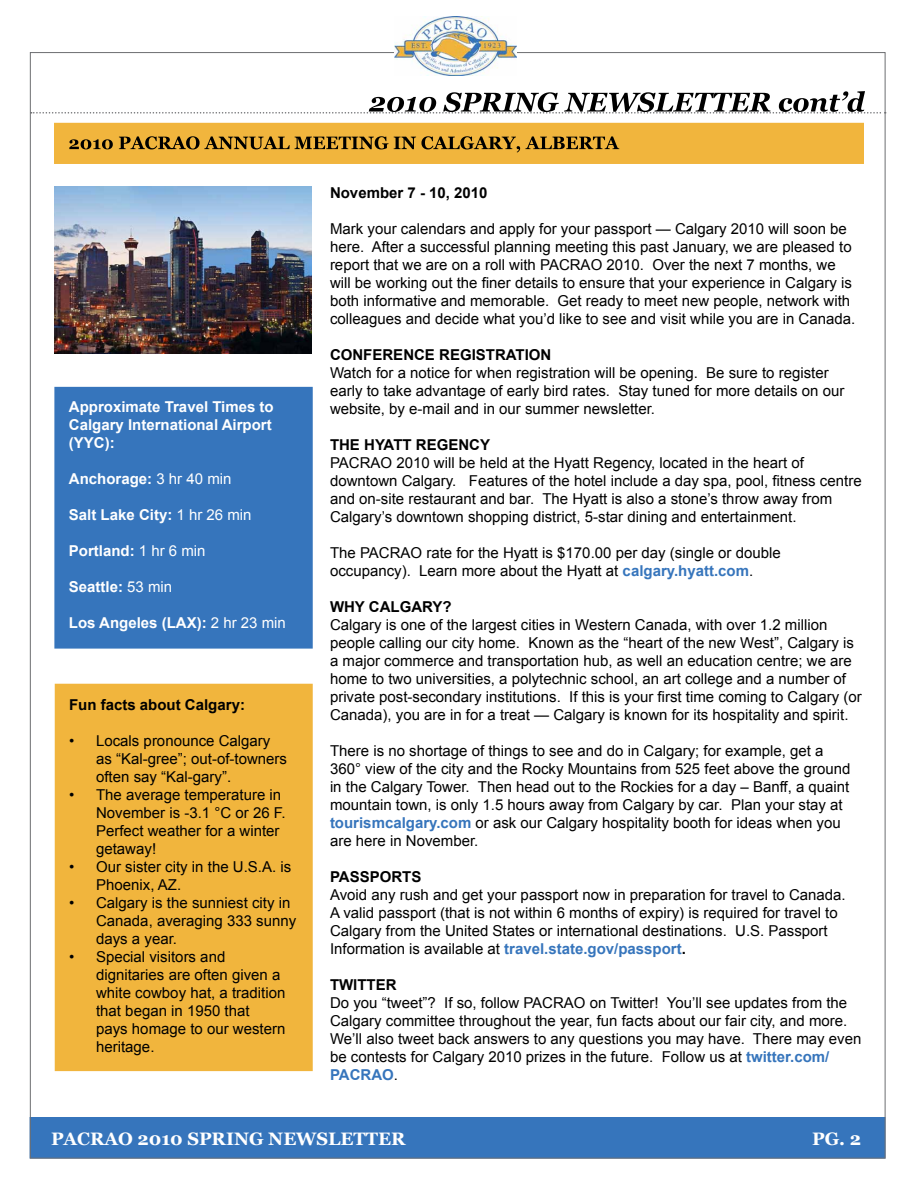
<style>
.page{position:relative;width:918px;height:1188px;background:#fff}
.page>*{position:absolute;margin:0;border:0;box-sizing:border-box;transform-origin:0 0}
.t1{font:700 18px "Georgia";color:#fff}
.t2{font:15px/18px "Arial";color:#000}
.t3{font:700 15px/18px "Arial";color:#fff}
.t4{font:700 15px "Arial";color:#000}
.s1{font-weight:400}
.s2{font-weight:700;color:#3675bc}
.s3{font-weight:700}
</style>
<div class="page">
<div style="left:30px;top:1117px;width:855px;height:42px;background:#3675bc"></div>
<svg style="left:32px;top:91px;width:854px;height:23px"></svg>
<div style="left:54px;top:123px;width:810px;height:41px;background:#f1b53d"></div>
<svg style="left:69px;top:136px;width:550px;height:17px"></svg>
<img style="left:54px;top:187px;width:258px;height:167px">
<div style="left:54px;top:387px;width:259px;height:262px;background:#3675bc;border:2px solid #3675bc"></div>
<div style="left:55px;top:684px;width:258px;height:387px;background:#f1b53d;border:2px solid #f1b53d"></div>
<img style="left:394px;top:17px;width:123px;height:59px">
<p class="t3" style="left:69px;top:398px;width:206px">Approximate Travel Times to<br>Calgary International Airport (YYC):</p>
<p class="t3" style="left:69px;top:470px;width:164px">Anchorage: <span class="s1">3 hr 40 min</span></p>
<p class="t3" style="left:69px;top:506px;width:184px">Salt Lake City: <span class="s1">1 hr 26 min</span></p>
<p class="t3" style="left:69px;top:542px;width:138px">Portland: <span class="s1">1 hr 6 min</span></p>
<p class="t3" style="left:69px;top:578px;width:105px">Seattle: <span class="s1">53 min</span></p>
<p class="t3" style="left:69px;top:614px;width:218px">Los Angeles (LAX): <span class="s1">2 hr 23 min</span></p>
<p class="t4" style="left:69px;top:695px;width:177px">Fun facts about Calgary:</p>
<p class="t2" style="left:96px;top:732px;width:192px;text-indent:-27px">• Locals pronounce Calgary as “Kal-gree”; out-of-towners often say “Kal-gary”.</p>
<p class="t2" style="left:96px;top:786px;width:191px;text-indent:-27px">• The average temperature in<br>November is -3.1 °C or 26 F.<br>Perfect weather for a winter getaway!</p>
<p class="t2" style="left:96px;top:858px;width:197px;text-indent:-27px">• Our sister city in the U.S.A. is<br>Phoenix, AZ.</p>
<p class="t2" style="left:96px;top:894px;width:202px;text-indent:-27px">• Calgary is the sunniest city in<br>Canada, averaging 333 sunny days a year.</p>
<p class="t2" style="left:96px;top:948px;width:191px;text-indent:-27px">• Special visitors and dignitaries are often given a white cowboy hat, a tradition that began in 1950 that<br>pays homage to our western heritage.</p>
<p class="t4" style="left:330px;top:182px;width:159px">November 7 - 10, 2010</p>
<p class="t2" style="left:330px;top:219px;width:527px">Mark your calendars and apply for your passport — Calgary 2010 will soon be here. After a successful planning meeting this past January, we are pleased to report that we are on a roll with PACRAO 2010. Over the next 7 months, we will be working out the finer details to ensure that your experience in Calgary is both informative and memorable. Get ready to meet new people, network with colleagues and decide what you’d like to see and visit while you are in Canada.</p>
<p class="t4" style="left:330px;top:344px;width:223px">CONFERENCE REGISTRATION</p>
<p class="t2" style="left:330px;top:363px;width:516px">Watch for a notice for when registration will be opening. Be sure to register early to take advantage of early bird rates. Stay tuned for more details on our website, by e-mail and in our summer newsletter.</p>
<p class="t4" style="left:330px;top:434px;width:162px">THE HYATT REGENCY</p>
<p class="t2" style="left:330px;top:453px;width:533px">PACRAO 2010 will be held at the Hyatt Regency, located in the heart of downtown Calgary. Features of the hotel include a day spa, pool, fitness centre and on-site restaurant and bar. The Hyatt is also a stone’s throw away from Calgary’s downtown shopping district, 5-star dining and entertainment.</p>
<p class="t2" style="left:330px;top:543px;width:452px">The PACRAO rate for the Hyatt is $170.00 per day (single or double occupancy). Learn more about the Hyatt at <span class="s2">calgary.hyatt.com</span>.</p>
<p class="t4" style="left:330px;top:596px;width:123px">WHY CALGARY?</p>
<p class="t2" style="left:330px;top:615px;width:533px">Calgary is one of the largest cities in Western Canada, with over 1.2 million people calling our city home. Known as the “heart of the new West”, Calgary is a major commerce and transportation hub, as well an education centre; we are home to two universities, a polytechnic school, an art college and a number of private post-secondary institutions. If this is your first time coming to Calgary (or Canada), you are in for a treat — Calgary is known for its hospitality and spirit.</p>
<p class="t2" style="left:330px;top:741px;width:522px">There is no shortage of things to see and do in Calgary; for example, get a 360° view of the city and the Rocky Mountains from 525 feet above the ground in the Calgary Tower. Then head out to the Rockies for a day – Banff, a quaint mountain town, is only 1.5 hours away from Calgary by car. Plan your stay at <span class="s2">tourismcalgary.com</span> or ask our Calgary hospitality booth for ideas when you are here in November.</p>
<p class="t4" style="left:330px;top:866px;width:93px">PASSPORTS</p>
<p class="t2" style="left:330px;top:885px;width:517px">Avoid any rush and get your passport now in preparation for travel to Canada.<br>A valid passport (that is not within 6 months of expiry) is required for travel to Calgary from the United States or international destinations. U.S. Passport Information is available at <span class="s2">travel.state.gov/passport</span><span class="s3">.</span></p>
<p class="t4" style="left:330px;top:974px;width:68px">TWITTER</p>
<p class="t2" style="left:330px;top:993px;width:533px">Do you “tweet”? If so, follow PACRAO on Twitter! You’ll see updates from the Calgary committee throughout the year, fun facts about our fair city, and more.<br>We’ll also tweet back answers to any questions you may have. There may even be contests for Calgary 2010 prizes in the future. Follow us at <span class="s2">twitter.com/ PACRAO</span>.</p>
<p class="t1" style="left:51px;top:1127px;width:356px">PACRAO 2010 SPRING NEWSLETTER</p>
<p class="t1" style="left:812px;top:1127px;width:50px">PG. 2</p>
</div>
